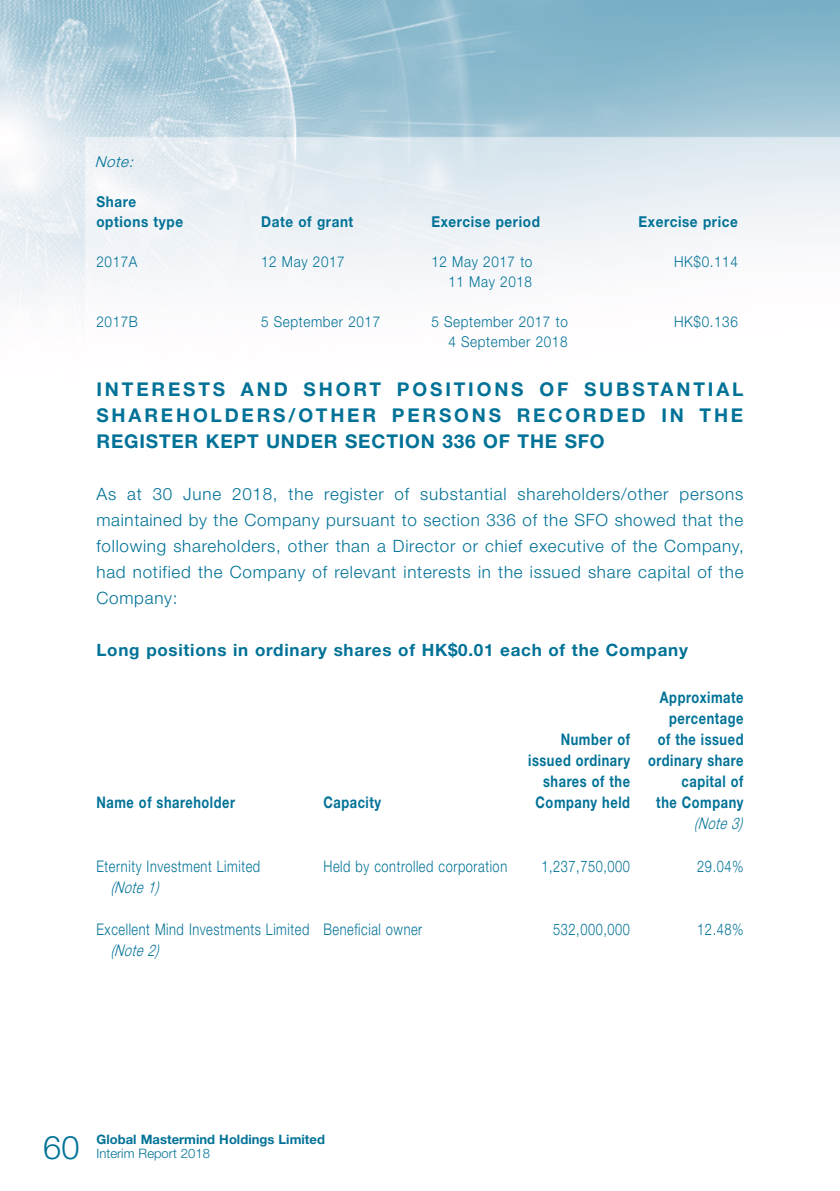
<style>
.page{position:relative;width:840px;height:1191px;background:#fff}
.page>*{position:absolute;margin:0;border:0;box-sizing:border-box;transform-origin:0 0}
.t1{font:300 32.4px "Helvetica Neue LT Std";color:#007297}
.Heading_1{font:700 19px/26px "Helvetica Neue LT Std";letter-spacing:.045em;color:#007297;text-align:justify}
.Body_Text{font:300 17px/26px "Helvetica Neue LT Std";letter-spacing:.045em;color:#007297;text-align:justify}
.Heading_2{font:700 17px "Helvetica Neue LT Std";letter-spacing:.045em;color:#007297}
.Body_Text-2{font:300 16px/21px "Helvetica Neue LT Std";letter-spacing:.045em;color:#007297;scale:.8 1}
.Body_Text-3{font:700 16px "Helvetica Neue LT Std";letter-spacing:.045em;color:#007297;scale:.8 1}
.Body_Text-4{font:italic 300 16px "Helvetica Neue LT Std";color:#007297;scale:.8 1}
.Notes{font:300 15px/20px "Helvetica Neue LT Std";letter-spacing:.045em;color:#007297;text-align:right;scale:.9 1}
.Notes-2{font:700 15px "Helvetica Neue LT Std";letter-spacing:.045em;color:#007297;scale:.9 1}
.Notes-3{font:italic 300 15px "Helvetica Neue LT Std";color:#007297}
.t2{font:700 13px "Helvetica Neue LT Std";letter-spacing:.005em;color:#007297}
.t3{font:300 13px "Helvetica Neue LT Std";letter-spacing:.005em;color:#007297}
.s1{font-style:italic}
</style>
<div class="page">
<img style="left:0;top:0;width:839px;height:306px">
<p class="Notes-3" style="left:95px;top:152px;width:44px">Note:</p>
<p class="Notes-2" style="left:96px;top:192px;width:45px">Share</p>
<p class="Notes-2" style="left:96px;top:212px;width:98px">options type</p>
<p class="Notes-2" style="left:261px;top:212px;width:104px">Date of grant</p>
<p class="Notes-2" style="left:431px;top:212px;width:122px">Exercise period</p>
<p class="Notes-2" style="left:638px;top:212px;width:112px">Exercise price</p>
<p class="Notes" style="left:96px;top:251px;width:47px">2017A</p>
<p class="Notes" style="left:261px;top:251px;width:94px">12 May 2017</p>
<p class="Notes" style="left:431px;top:251px;width:114px">12 May 2017 to<br>11 May 2018</p>
<p class="Notes" style="left:673px;top:251px;width:72px">HK$0.114</p>
<p class="Notes" style="left:96px;top:311px;width:47px">2017B</p>
<p class="Notes" style="left:261px;top:311px;width:134px">5 September 2017</p>
<p class="Notes" style="left:431px;top:311px;width:153px">5 September 2017 to<br>4 September 2018</p>
<p class="Notes" style="left:673px;top:311px;width:72px">HK$0.136</p>
<p class="Heading_1" style="left:96px;top:376px;width:648px">INTERESTS AND SHORT POSITIONS OF SUBSTANTIAL SHAREHOLDERS/OTHER PERSONS RECORDED IN THE REGISTER KEPT UNDER SECTION 336 OF THE SFO</p>
<p class="Body_Text" style="left:96px;top:481px;width:648px">As at 30 June 2018, the register of substantial shareholders/other persons maintained by the Company pursuant to section 336 of the SFO showed that the following shareholders, other than a Director or chief executive of the Company, had notified the Company of relevant interests in the issued share capital of the Company:</p>
<p class="Heading_2" style="left:96px;top:639px;width:592px">Long positions in ordinary shares of HK$0.01 each of the Company</p>
<p class="Body_Text-3" style="left:96px;top:793px;width:174px">Name of shareholder</p>
<p class="Body_Text-3" style="left:323px;top:793px;width:74px">Capacity</p>
<p class="Body_Text-3" style="left:560px;top:730px;width:88px">Number of</p>
<p class="Body_Text-3" style="left:528px;top:751px;width:129px">issued ordinary</p>
<p class="Body_Text-3" style="left:543px;top:772px;width:110px">shares of the</p>
<p class="Body_Text-3" style="left:535px;top:793px;width:119px">Company held</p>
<p class="Body_Text-3" style="left:659px;top:688px;width:106px">Approximate</p>
<p class="Body_Text-3" style="left:669px;top:709px;width:94px">percentage</p>
<p class="Body_Text-3" style="left:657px;top:730px;width:109px">of the issued</p>
<p class="Body_Text-3" style="left:647px;top:751px;width:121px">ordinary share</p>
<p class="Body_Text-3" style="left:681px;top:772px;width:79px">capital of</p>
<p class="Body_Text-3" style="left:656px;top:793px;width:110px">the Company</p>
<p class="Body_Text-4" style="left:693px;top:814px;width:63px">(Note3)</p>
<p class="Body_Text-2" style="left:111px;top:855px;width:188px;text-indent:-14px">Eternity Investment Limited <span class="s1">(Note1)</span></p>
<p class="Body_Text-2" style="left:323px;top:855px;width:231px">Held by controlled corporation</p>
<p class="Body_Text-2" style="left:541px;top:855px;width:112px">1,237,750,000</p>
<p class="Body_Text-2" style="left:697px;top:855px;width:59px">29.04%</p>
<p class="Body_Text-2" style="left:111px;top:918px;width:250px;text-indent:-14px">Excellent Mind Investments Limited <span class="s1">(Note2)</span></p>
<p class="Body_Text-2" style="left:323px;top:918px;width:125px">Beneficial owner</p>
<p class="Body_Text-2" style="left:553px;top:918px;width:97px">532,000,000</p>
<p class="Body_Text-2" style="left:697px;top:918px;width:59px">12.48%</p>
<h1 class="t1" style="left:43px;top:1127px;width:38px">60</h1>
<p class="t2" style="left:96px;top:1131px;width:230px">Global Mastermind Holdings Limited</p>
<p class="t3" style="left:96px;top:1145px;width:115px">Interim Report 2018</p>
</div>
